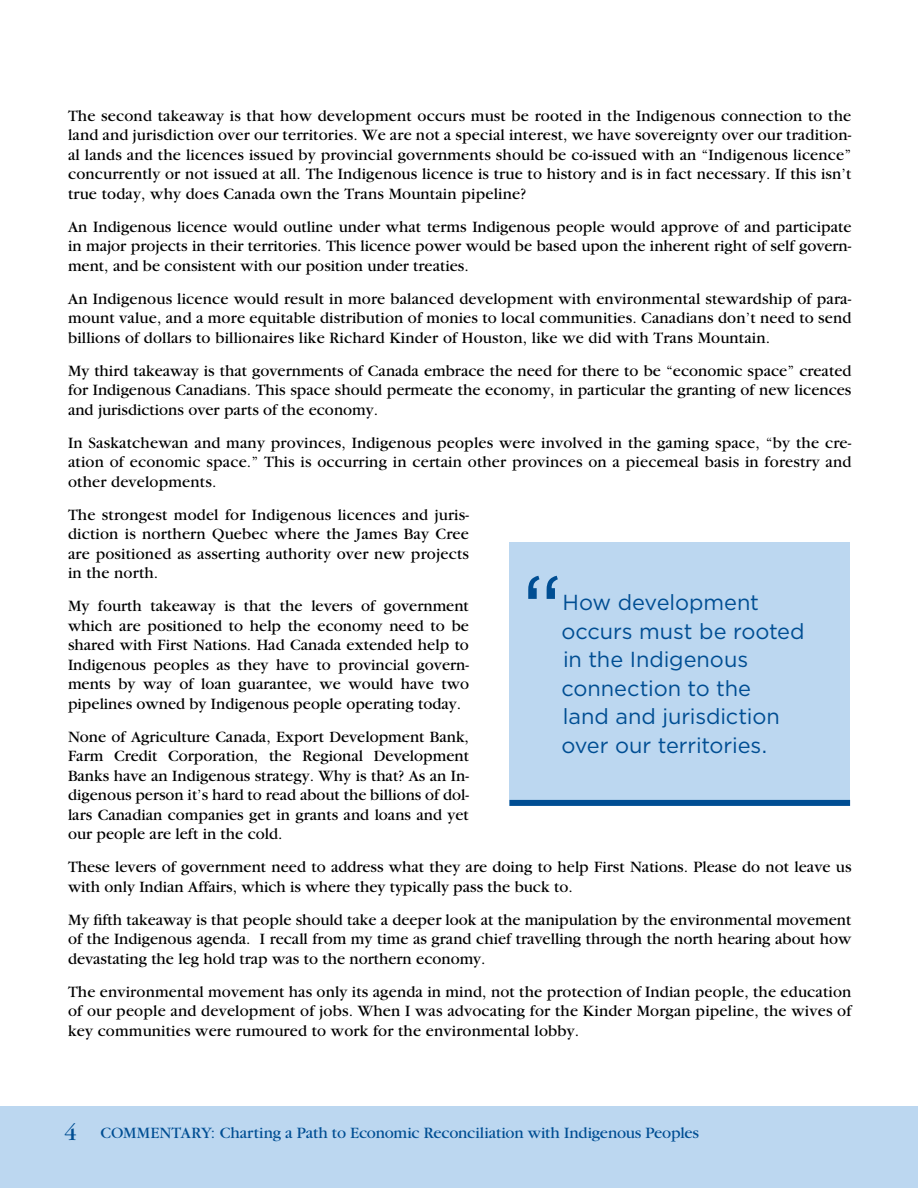
<style>
.page{position:relative;width:918px;height:1188px;background:#fff}
.page>*{position:absolute;margin:0;border:0;box-sizing:border-box;transform-origin:0 0}
.t1{font:102px "Gotham";color:#004e93;scale:.9 1}
.t2{font:21.75px/28.5px "Gotham";letter-spacing:-.005em;color:#004e93}
.t3{font:16.5px/19.5px "Garamond";color:#000;text-align:justify}
.t4{font:16.5px "Garamond";letter-spacing:-.01em;color:#004e93}
.s1{font-size:24px}
</style>
<div class="page">
<div style="left:0;top:1106px;width:918px;height:82px;background:#bcd7f0"></div>
<div style="left:509px;top:542px;width:341px;height:264px;background:#bcd7f0"></div>
<div style="left:509px;top:800px;width:341px;height:6px;background:#004e93"></div>
<p class="t3" style="left:68px;top:106px;width:785px">The second takeaway is that how development occurs must be rooted in the Indigenous connection to the land and jurisdiction over our territories. We are not a special interest, we have sovereignty over our tradition&shy;al lands and the licences issued by provincial governments should be co-issued with an “Indigenous licence” concurrently or not issued at all. The Indigenous licence is true to history and is in fact necessary. If this isn’t true today, why does Canada own the Trans Mountain pipeline?</p>
<p class="t3" style="left:68px;top:217px;width:785px">An Indigenous licence would outline under what terms Indigenous people would approve of and participate in major projects in their territories. This licence power would be based upon the inherent right of self govern&shy;ment, and be consistent with our position under treaties.</p>
<p class="t3" style="left:68px;top:289px;width:785px">An Indigenous licence would result in more balanced development with environmental stewardship of para&shy;mount value, and a more equitable distribution of monies to local communities. Canadians don’t need to send billions of dollars to billionaires like Richard Kinder of Houston, like we did with Trans Mountain.</p>
<p class="t3" style="left:68px;top:361px;width:785px">My third takeaway is that governments of Canada embrace the need for there to be “economic space” created for Indigenous Canadians. This space should permeate the economy, in particular the granting of new licences and jurisdictions over parts of the economy.</p>
<p class="t3" style="left:68px;top:433px;width:785px">In Saskatchewan and many provinces, Indigenous peoples were involved in the gaming space, “by the cre&shy;ation of economic space.” This is occurring in certain other provinces on a piecemeal basis in forestry and other developments.</p>
<p class="t3" style="left:68px;top:505px;width:402px">The strongest model for Indigenous licences and juris&shy;diction is northern Quebec where the James Bay Cree are positioned as asserting authority over new projects in the north.</p>
<p class="t3" style="left:68px;top:596px;width:402px">My fourth takeaway is that the levers of government which are positioned to help the economy need to be shared with First Nations. Had Canada extended help to Indigenous peoples as they have to provincial govern&shy;ments by way of loan guarantee, we would have two pipelines owned by Indigenous people operating today.</p>
<p class="t3" style="left:68px;top:727px;width:402px">None of Agriculture Canada, Export Development Bank, Farm Credit Corporation, the Regional Development Banks have an Indigenous strategy. Why is that? As an In&shy;digenous person it’s hard to read about the billions of dol&shy;lars Canadian companies get in grants and loans and yet our people are left in the cold.</p>
<p class="t3" style="left:68px;top:857px;width:785px">These levers of government need to address what they are doing to help First Nations. Please do not leave us with only Indian Affairs, which is where they typically pass the buck to.</p>
<p class="t3" style="left:68px;top:910px;width:785px">My fifth takeaway is that people should take a deeper look at the manipulation by the environmental movement of the Indigenous agenda. I recall from my time as grand chief travelling through the north hearing about how devastating the leg hold trap was to the northern economy.</p>
<p class="t3" style="left:68px;top:982px;width:785px">The environmental movement has only its agenda in mind, not the protection of Indian people, the education of our people and development of jobs. When I was advocating for the Kinder Morgan pipeline, the wives of key communities were rumoured to work for the environmental lobby.</p>
<h1 class="t1" style="left:522px;top:555px;width:47px">“</h1>
<h2 class="t2" style="left:561px;top:588px;width:245px">How development occurs must be rooted in the Indigenous connection to the<br>land and jurisdiction over our territories.</h2>
<p class="t4" style="left:64px;top:1125px;width:637px"><span class="s1">4</span> COMMENTARY: Charting a Path to Economic Reconciliation with Indigenous Peoples</p>
</div>
